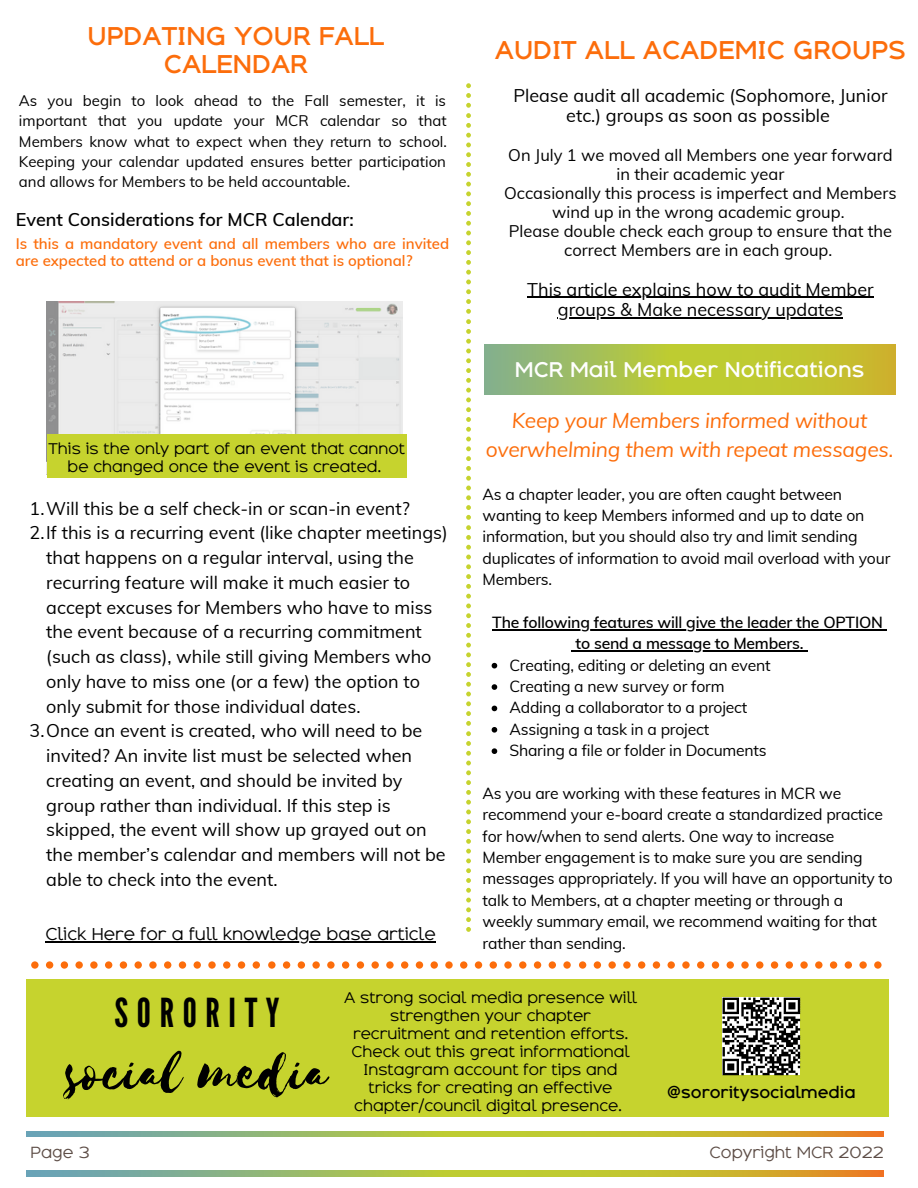
<style>
.page{position:relative;width:918px;height:1188px;background:#fff}
.page>*{position:absolute;margin:0;border:0;box-sizing:border-box;transform-origin:0 0}
.t1{font:63.75px "Selima";color:#000}
.t2{font:39.9px "League Gothic";letter-spacing:.215em;color:#000}
.t3{font:500 22.5px/28.2px "Adequate";color:#fc6d0b;text-align:center}
.t4{font:italic 21px/29.2px "Muli";letter-spacing:-.01em;color:#fc6d0b;text-align:center}
.t5{font:500 18.6px "Adequate";color:#fff}
.t6{font:18px/20.2px "Muli";color:#000;text-align:center}
.t7{font:600 18px "Muli";color:#000}
.t8{font:16.5px/19.2px "Muli";color:#000;text-align:center}
.t9{font:15.75px/21.3px "Muli";letter-spacing:-.01em;color:#000}
.t10{font:600 15.75px/21.3px "Muli";letter-spacing:-.01em;color:#000;text-align:center}
.t11{font:15px/20.2px "Muli";color:#000;text-align:justify}
.t12{font:600 15px/16.8px "Muli";color:#fc6d0b}
.t13{font:15px "Adequate";color:#000}
.t14{font:500 14.25px "Adequate";color:#000}
.t15{font:14.1px "Adequate";color:#5d4d46}
.t16{font:13.5px/18px "Adequate";color:#000;text-align:center}
</style>
<div class="page">
<img style="left:26px;top:1131px;width:857px;height:6px">
<img style="left:26px;top:1171px;width:857px;height:5px">
<svg style="left:466px;top:84px;width:5px;height:848px"></svg>
<svg style="left:579px;top:961px;width:303px;height:8px"></svg>
<svg style="left:268px;top:961px;width:303px;height:8px"></svg>
<svg style="left:31px;top:961px;width:229px;height:8px"></svg>
<div style="left:26px;top:980px;width:863px;height:137px;background:#c6d32e"></div>
<img style="left:485px;top:344px;width:410px;height:51px">
<img style="left:47px;top:301px;width:355px;height:133px">
<div style="left:47px;top:434px;width:360px;height:44px;background:#c6d32e"></div>
<hr style="left:45px;top:941px;width:391px;height:1px;background:#000">
<svg style="left:492px;top:663px;width:5px;height:5px"></svg>
<svg style="left:492px;top:684px;width:5px;height:6px"></svg>
<svg style="left:492px;top:706px;width:5px;height:5px"></svg>
<svg style="left:492px;top:727px;width:5px;height:6px"></svg>
<svg style="left:492px;top:748px;width:5px;height:6px"></svg>
<hr style="left:492px;top:629px;width:391px;height:1px;background:#000">
<hr style="left:576px;top:650px;width:228px;height:2px;background:#000">
<hr style="left:527px;top:297px;width:347px;height:1px;background:#000">
<hr style="left:558px;top:317px;width:285px;height:1px;background:#000">
<svg style="left:723px;top:998px;width:77px;height:77px;background:#797979"></svg>
<p class="t3" style="left:88px;top:22px;width:298px">UPDATING YOUR FALL<br>CALENDAR</p>
<p class="t11" style="left:19px;top:90px;width:429px">As you begin to look ahead to the Fall semester, it is important that you update your MCR calendar so that Members know what to expect when they return to school.<br>Keeping your calendar updated ensures better participation and allows for Members to be held accountable.</p>
<p class="t7" style="left:16px;top:208px;width:339px">Event Considerations for MCR Calendar:</p>
<p class="t12" style="left:16px;top:235px;width:435px">Is this a mandatory event and all members who are invited are expected to attend or a bonus event that is optional?</p>
<p class="t16" style="left:49px;top:440px;width:358px">This is the only part of an event that cannot be changed once the event is created.</p>
<p class="t6" style="left:30px;top:498px;width:382px">1.Will this be a self check-in or scan-in event?</p>
<p class="t6" style="left:30px;top:522px;width:420px">2.If this is a recurring event (like chapter meetings)</p>
<p class="t6" style="left:46px;top:547px;width:369px">that happens on a regular interval, using the</p>
<p class="t6" style="left:46px;top:572px;width:365px">recurring feature will make it much easier to</p>
<p class="t6" style="left:46px;top:597px;width:388px">accept excuses for Members who have to miss</p>
<p class="t6" style="left:46px;top:621px;width:377px">the event because of a recurring commitment</p>
<p class="t6" style="left:46px;top:646px;width:387px">(such as class), while still giving Members who</p>
<p class="t6" style="left:46px;top:671px;width:375px">only have to miss one (or a few) the option to</p>
<p class="t6" style="left:46px;top:696px;width:316px">only submit for those individual dates.</p>
<p class="t6" style="left:30px;top:720px;width:394px">3.Once an event is created, who will need to be</p>
<p class="t6" style="left:46px;top:745px;width:367px">invited? An invite list must be selected when</p>
<p class="t6" style="left:46px;top:770px;width:358px">creating an event, and should be invited by</p>
<p class="t6" style="left:46px;top:795px;width:346px">group rather than individual. If this step is</p>
<p class="t6" style="left:46px;top:819px;width:382px">skipped, the event will show up grayed out on</p>
<p class="t6" style="left:46px;top:844px;width:401px">the member’s calendar and members will not be</p>
<p class="t6" style="left:46px;top:869px;width:233px">able to check into the event.</p>
<p class="t13" style="left:45px;top:924px;width:392px">Click Here for a full knowledge base article</p>
<p class="t3" style="left:495px;top:36px;width:413px">AUDIT ALL ACADEMIC GROUPS</p>
<p class="t6" style="left:513px;top:85px;width:376px">Please audit all academic (Sophomore, Junior etc.) groups as soon as possible</p>
<p class="t8" style="left:504px;top:145px;width:394px">On July 1 we moved all Members one year forward in their academic year<br>Occasionally this process is imperfect and Members wind up in the wrong academic group.<br>Please double check each group to ensure that the correct Members are in each group.</p>
<p class="t6" style="left:527px;top:279px;width:348px">This article explains how to audit Member groups &amp; Make necessary updates</p>
<p class="t5" style="left:515px;top:357px;width:351px">MCR Mail Member Notifications</p>
<p class="t4" style="left:486px;top:405px;width:409px">Keep your Members informed without overwhelming them with repeat messages.</p>
<p class="t9" style="left:483px;top:483px;width:409px">As a chapter leader, you are often caught between wanting to keep Members informed and up to date on information, but you should also try and limit sending duplicates of information to avoid mail overload with your Members.</p>
<p class="t10" style="left:492px;top:611px;width:392px">The following features will give the leader the OPTION to send a message to Members.</p>
<p class="t9" style="left:509px;top:654px;width:263px">Creating, editing or deleting an event Creating a new survey or form Adding a collaborator to a project Assigning a task in a project<br>Sharing a file or folder in Documents</p>
<p class="t9" style="left:483px;top:782px;width:412px">As you are working with these features in MCR we recommend your e-board create a standardized practice for how/when to send alerts. One way to increase Member engagement is to make sure you are sending messages appropriately. If you will have an opportunity to talk to Members, at a chapter meeting or through a weekly summary email, we recommend waiting for that rather than sending.</p>
<h2 class="t2" style="left:115px;top:990px;width:166px">SORORITY</h2>
<h1 class="t1" style="left:67px;top:1038px;width:263px">social media</h1>
<p class="t16" style="left:344px;top:989px;width:295px">A strong social media presence will strengthen your chapter recruitment and retention efforts.<br>Check out this great informational Instagram account for tips and tricks for creating an effective chapter/council digital presence.</p>
<p class="t14" style="left:667px;top:1083px;width:190px">@sororitysocialmedia</p>
<p class="t15" style="left:31px;top:1143px;width:61px">Page 3</p>
<p class="t15" style="left:710px;top:1143px;width:176px">Copyright MCR 2022</p>
</div>
